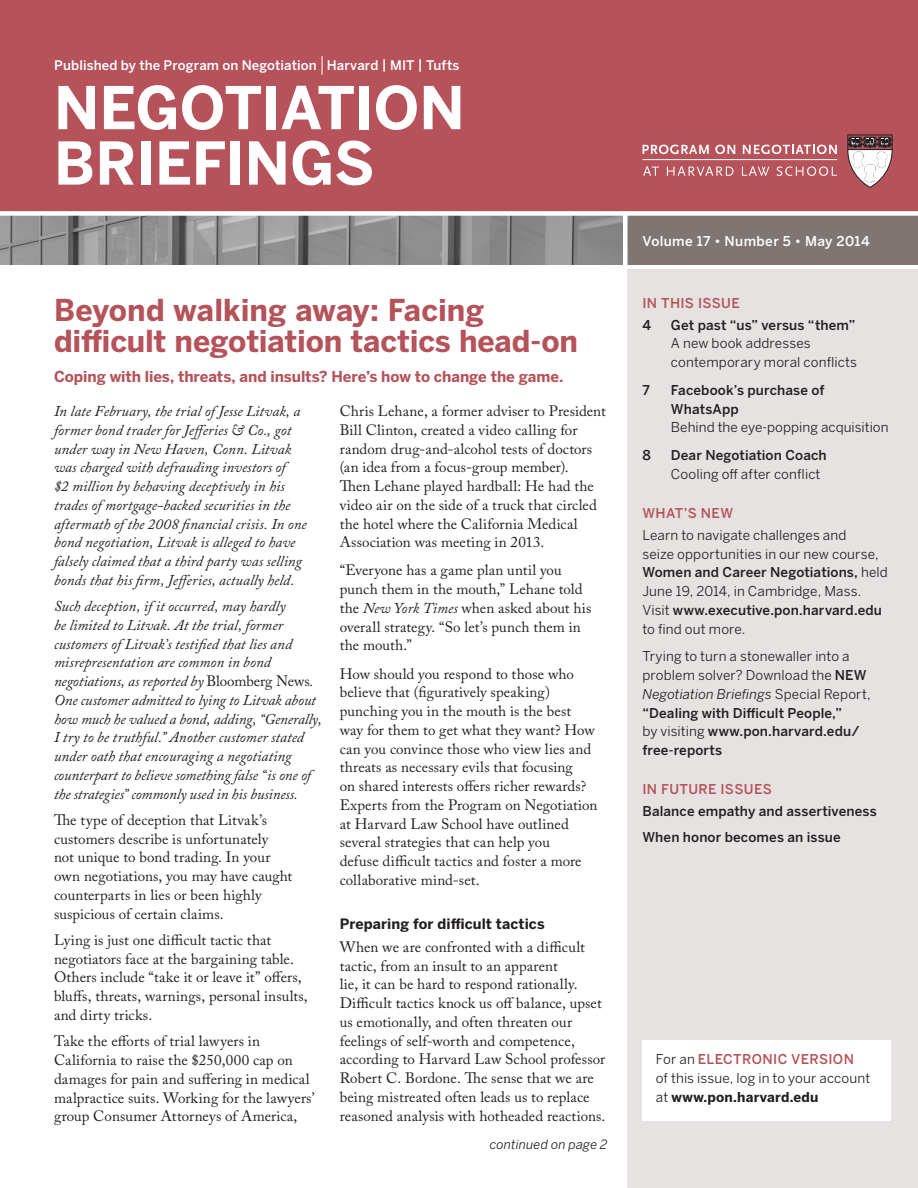
<style>
.page{position:relative;width:918px;height:1188px;background:#fff}
.page>*{position:absolute;margin:0;border:0;box-sizing:border-box;transform-origin:0 0}
.t1{font:700 58.5px "Benton Sans";letter-spacing:-.01em;color:#fff}
.header__red_all_caps{font:700 30px/31.5px "Benton Sans";letter-spacing:-.005em;color:#b5525a}
.copy{font:15px/18.8px "Adobe Caslon Pro";letter-spacing:.005em;color:#231f20}
.copy-2{font:italic 15px/18.8px "Adobe Caslon Pro";color:#231f20}
.subhead_red{font:700 15px "Benton Sans";letter-spacing:-.005em;color:#b5525a}
.subhead{font:700 14.25px "Benton Sans";letter-spacing:.005em;color:#231f20}
.copy_wm_grey{font:13.5px/18.8px "Benton Sans";letter-spacing:.01em;color:#231f20}
.copy-3{font:13.5px/18.8px "Benton Sans";letter-spacing:.01em;color:#231f20}
.copy-4{font:500 13.5px "Benton Sans";letter-spacing:.01em;color:#231f20}
.header__TOC{font:500 13.5px "Benton Sans";letter-spacing:.025em;color:#b5525a}
.copy-5{font:500 13.5px "Benton Sans";letter-spacing:.025em;color:#fff}
.copy_wm_grey-2{font:500 13.5px "Benton Sans";color:#231f20}
.copy-6{font:500 13.2px "Benton Sans";letter-spacing:.01em;color:#fff}
.copy-7{font:italic 12.75px "Benton Sans";letter-spacing:.01em;color:#231f20}
.s1{font-style:normal}
.s2{font-style:italic}
.s3{font-weight:500}
.s4{font-weight:500;color:#b5525a}
.s5{font-weight:700}
</style>
<div class="page">
<div style="left:628px;top:269px;width:290px;height:919px;background:#e6e2e2"></div>
<div style="left:642px;top:1040px;width:249px;height:81px;background:#fff"></div>
<div style="left:628px;top:213px;width:290px;height:52px;background:#7f7673"></div>
<div style="left:0;top:0;width:918px;height:213px;background:#b5525a"></div>
<svg style="left:848px;top:135px;width:44px;height:53px"></svg>
<hr style="left:642px;top:159px;width:195px;height:1px;background:#fff">
<svg style="left:643px;top:145px;width:66px;height:9px"></svg>
<svg style="left:715px;top:145px;width:20px;height:9px"></svg>
<svg style="left:743px;top:145px;width:94px;height:9px"></svg>
<svg style="left:643px;top:166px;width:16px;height:10px"></svg>
<svg style="left:667px;top:166px;width:67px;height:10px"></svg>
<svg style="left:742px;top:166px;width:27px;height:10px"></svg>
<svg style="left:776px;top:166px;width:61px;height:10px"></svg>
<img style="left:0;top:216px;width:623px;height:49px">
<div style="left:0;top:211px;width:918px;height:5px;background:#fff"></div>
<svg style="left:322px;top:56px;width:1px;height:19px"></svg>
<p class="copy-6" style="left:54px;top:57px;width:407px">Published by the Program on Negotiation Harvard | MIT | Tufts</p>
<p class="t1" style="left:54px;top:73px;width:412px">NEGOTIATION</p>
<p class="t1" style="left:54px;top:128px;width:322px">BRIEFINGS</p>
<p class="header__red_all_caps" style="left:54px;top:294px;width:526px">Beyond walking away: Facing difficult negotiation tactics head-on</p>
<p class="subhead_red" style="left:54px;top:368px;width:511px">Coping with lies, threats, and insults? Here’s how to change the game.</p>
<p class="copy-2" style="left:54px;top:401px;width:254px">In late February, the trial of Jesse Litvak, a former bond trader for Jefferies &amp; Co., got under way in New Haven, Conn. Litvak was charged with defrauding investors of<br>$2 million by behaving deceptively in his trades of mortgage-backed securities in the aftermath of the 2008 financial crisis. In one bond negotiation, Litvak is alleged to have falsely claimed that a third party was selling bonds that his firm, Jefferies, actually held.</p>
<p class="copy-2" style="left:54px;top:597px;width:269px">Such deception, if it occurred, may hardly<br>be limited to Litvak. At the trial, former customers of Litvak’s testified that lies and misrepresentation are common in bond negotiations, as reported by <span class="s1">Bloomberg News</span>.<br>One customer admitted to lying to Litvak about how much he valued a bond, adding, “Generally, I try to be truthful.” Another customer stated under oath that encouraging a negotiating counterpart to believe something false “is one of the strategies” commonly used in his business.</p>
<p class="copy" style="left:54px;top:810px;width:240px">The type of deception that Litvak’s customers describe is unfortunately<br>not unique to bond trading. In your own negotiations, you may have caught counterparts in lies or been highly suspicious of certain claims.</p>
<p class="copy" style="left:54px;top:930px;width:255px">Lying is just one difficult tactic that negotiators face at the bargaining table.<br>Others include “take it or leave it” offers, bluffs, threats, warnings, personal insults, and dirty tricks.</p>
<p class="copy" style="left:54px;top:1032px;width:262px">Take the efforts of trial lawyers in California to raise the $250,000 cap on damages for pain and suffering in medical malpractice suits. Working for the lawyers’ group Consumer Attorneys of America,</p>
<p class="copy" style="left:340px;top:401px;width:268px">Chris Lehane, a former adviser to President Bill Clinton, created a video calling for random drug-and-alcohol tests of doctors (an idea from a focus-group member).<br>Then Lehane played hardball: He had the video air on the side of a truck that circled the hotel where the California Medical Association was meeting in 2013.</p>
<p class="copy" style="left:340px;top:561px;width:253px">“Everyone has a game plan until you punch them in the mouth,” Lehane told the <span class="s2">New York Times</span> when asked about his overall strategy. “So let’s punch them in the mouth.”</p>
<p class="copy" style="left:340px;top:664px;width:259px">How should you respond to those who believe that (figuratively speaking) punching you in the mouth is the best way for them to get what they want? How can you convince those who view lies and threats as necessary evils that focusing<br>on shared interests offers richer rewards?<br>Experts from the Program on Negotiation at Harvard Law School have outlined several strategies that can help you<br>defuse difficult tactics and foster a more collaborative mind-set.</p>
<p class="subhead" style="left:340px;top:916px;width:206px">Preparing for difficult tactics</p>
<p class="copy" style="left:340px;top:937px;width:267px">When we are confronted with a difficult tactic, from an insult to an apparent<br>lie, it can be hard to respond rationally.<br>Difficult tactics knock us off balance, upset us emotionally, and often threaten our feelings of self-worth and competence, according to Harvard Law School professor Robert C. Bordone. The sense that we are being mistreated often leads us to replace reasoned analysis with hotheaded reactions.</p>
<p class="copy-7" style="left:490px;top:1137px;width:119px">continued on page 2</p>
<p class="copy-5" style="left:642px;top:233px;width:229px">Volume 17 • Number 5 • May 2014</p>
<p class="header__TOC" style="left:642px;top:295px;width:99px">IN THIS ISSUE</p>
<p class="copy_wm_grey-2" style="left:642px;top:317px;width:10px">4</p>
<p class="copy_wm_grey" style="left:671px;top:315px;width:188px"><span class="s3">Get past “us” versus “them”<br></span>A new book addresses contemporary moral conflicts</p>
<p class="copy_wm_grey-2" style="left:642px;top:382px;width:9px">7</p>
<p class="copy_wm_grey" style="left:671px;top:380px;width:219px"><span class="s3">Facebook’s purchase of<br>WhatsApp<br></span>Behind the eye-popping acquisition</p>
<p class="copy_wm_grey-2" style="left:642px;top:447px;width:10px">8</p>
<p class="copy_wm_grey" style="left:671px;top:446px;width:157px"><span class="s3">Dear Negotiation Coach<br></span>Cooling off after conflict</p>
<p class="header__TOC" style="left:642px;top:505px;width:92px">WHAT’S NEW</p>
<p class="copy_wm_grey" style="left:642px;top:525px;width:247px">Learn to navigate challenges and<br>seize opportunities in our new course, <span class="s3">Women and Career Negotiations,</span> held June 19, 2014, in Cambridge, Mass.<br>Visit <span class="s3">www.executive.pon.harvard.edu </span>to find out more.</p>
<p class="copy_wm_grey" style="left:642px;top:647px;width:230px">Trying to turn a stonewaller into a problem solver? Download the <span class="s3">NEW<br></span><span class="s2">Negotiation Briefings</span> Special Report, <span class="s3">“Dealing with Difficult People,”<br></span>by visiting <span class="s3">www.pon.harvard.edu/ free-reports</span></p>
<p class="header__TOC" style="left:642px;top:781px;width:131px">IN FUTURE ISSUES</p>
<p class="copy-4" style="left:642px;top:803px;width:236px">Balance empathy and assertiveness</p>
<p class="copy-4" style="left:642px;top:829px;width:200px">When honor becomes an issue</p>
<p class="copy-3" style="left:656px;top:1050px;width:216px">For an <span class="s4">ELECTRONIC VERSION<br></span>of this issue, log in to your account at <span class="s5">www.pon.harvard.edu</span></p>
</div>
